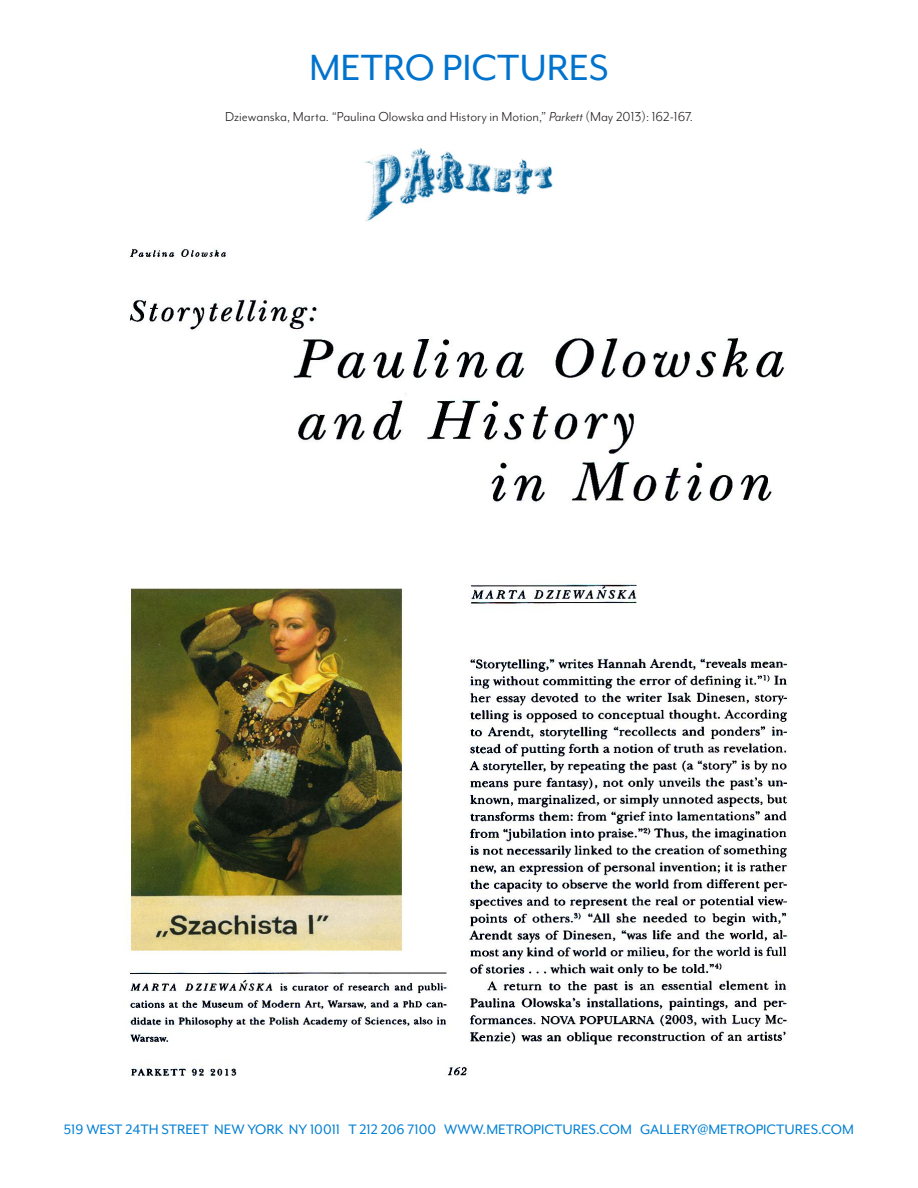
<style>
.page{position:relative;width:918px;height:1188px;background:#fff}
.page>*{position:absolute;margin:0;border:0;box-sizing:border-box;transform-origin:0 0}
.t1{font:42px "Mr Eaves Mod OT";color:#0073ce}
.t2{font:15.75px "Mr Eaves Mod OT";color:#007fd3}
.t3{font:15px "Mr Eaves Mod OT";color:#231f20}
.s1{font-style:italic}
</style>
<div class="page">
<img style="left:124px;top:248px;width:665px;height:829px">
<img style="left:364px;top:148px;width:189px;height:74px">
<p class="t1" style="left:309px;top:44px;width:302px">METRO PICTURES</p>
<p class="t3" style="left:225px;top:108px;width:469px">Dziewanska, Marta. “Paulina Olowska and History in Motion,” <span class="s1">Parkett</span> (May 2013): 162-167.</p>
<p class="t2" style="left:64px;top:1121px;width:792px">519 WEST 24TH STREET NEW YORK NY 10011 T 212 206 7100 WWW.METROPICTURES.COM GALLERY@METROPICTURES.COM</p>
</div>
